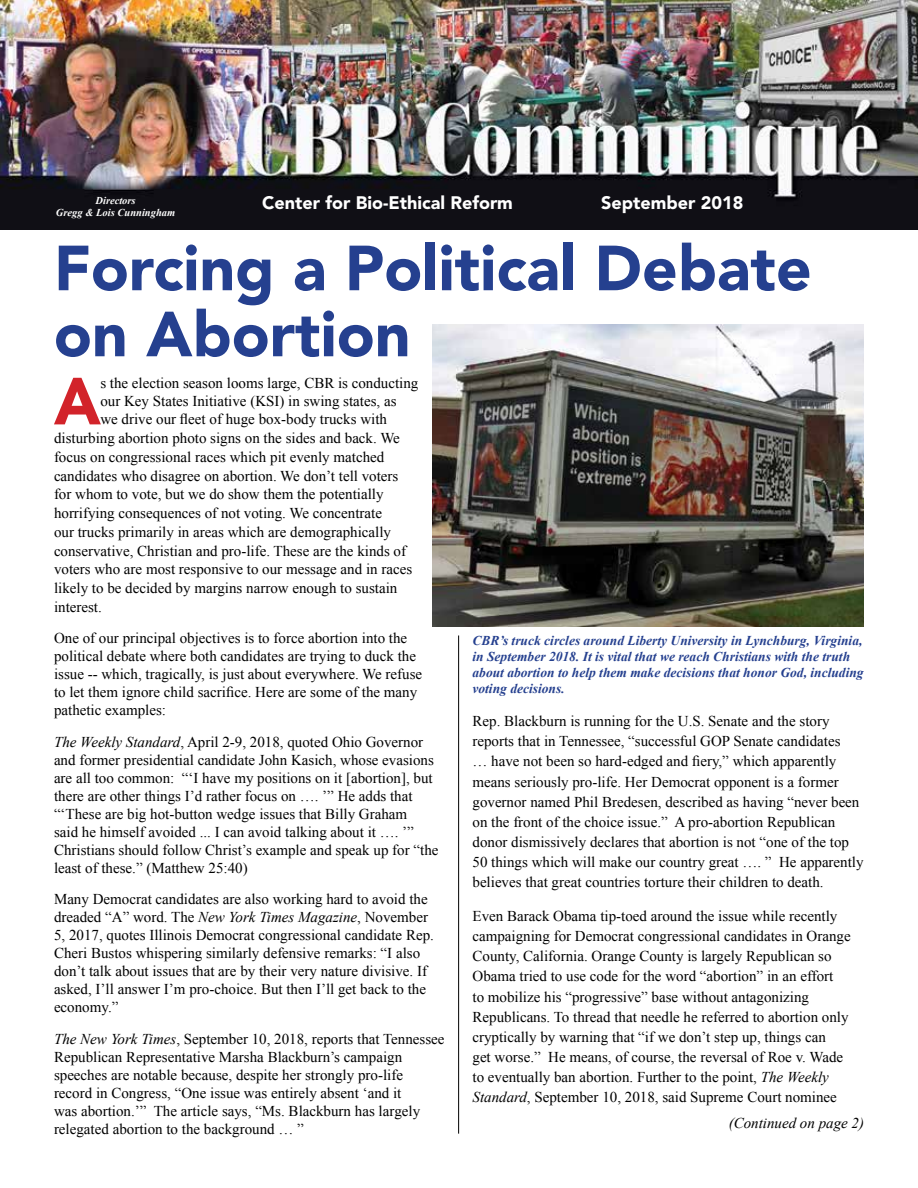
<style>
.page{position:relative;width:918px;height:1188px;background:#fff}
.page>*{position:absolute;margin:0;border:0;box-sizing:border-box;transform-origin:0 0}
.t1{font:900 65.85px "Avenir";color:#d2232a;scale:.96 1}
.t2{font:900 63px/66px "Avenir";color:#25408f}
.t3{font:900 18px "Avenir";color:#fff}
.t4{font:15px/18px "Times New Roman";color:#000}
.t5{font:italic 15px "Times New Roman";color:#000}
.t6{font:italic 700 13.5px/16.2px "Times New Roman";color:#25408f}
.t7{font:italic 700 10.5px "Times New Roman";color:#fff}
.s1{font-style:italic}
</style>
<div class="page">
<hr style="left:458px;top:635px;width:1px;height:499px;background:#000">
<img style="left:0;top:0;width:918px;height:230px">
<img style="left:432px;top:324px;width:432px;height:303px">
<p class="t7" style="left:96px;top:193px;width:42px">Directors</p>
<p class="t3" style="left:262px;top:192px;width:252px">Center for Bio-Ethical Reform</p>
<p class="t3" style="left:601px;top:192px;width:144px">September 2018</p>
<p class="t7" style="left:56px;top:205px;width:121px">Gregg &amp; Lois Cunningham</p>
<h2 class="t2" style="left:54px;top:235px;width:759px">Forcing a Political Debate on Abortion</h2>
<h1 class="t1" style="left:54px;top:362px;width:50px">A</h1>
<p class="t4" style="left:100px;top:374px;width:320px">s the election season looms large, CBR is conducting</p>
<p class="t4" style="left:100px;top:392px;width:298px">our Key States Initiative (KSI) in swing states, as</p>
<p class="t4" style="left:100px;top:410px;width:288px">we drive our fleet of huge box-body trucks with</p>
<p class="t4" style="left:54px;top:429px;width:347px">disturbing abortion photo signs on the sides and back. We</p>
<p class="t4" style="left:54px;top:448px;width:332px">focus on congressional races which pit evenly matched</p>
<p class="t4" style="left:54px;top:466px;width:346px">candidates who disagree on abortion. We don’t tell voters</p>
<p class="t4" style="left:54px;top:485px;width:331px">for whom to vote, but we do show them the potentially</p>
<p class="t4" style="left:54px;top:504px;width:330px">horrifying consequences of not voting. We concentrate</p>
<p class="t4" style="left:54px;top:523px;width:339px">our trucks primarily in areas which are demographically</p>
<p class="t4" style="left:54px;top:541px;width:354px">conservative, Christian and pro-life. These are the kinds of</p>
<p class="t4" style="left:54px;top:560px;width:360px">voters who are most responsive to our message and in races</p>
<p class="t4" style="left:54px;top:579px;width:345px">likely to be decided by margins narrow enough to sustain</p>
<p class="t4" style="left:54px;top:598px;width:49px">interest.</p>
<p class="t4" style="left:54px;top:629px;width:370px">One of our principal objectives is to force abortion into the political debate where both candidates are trying to duck the issue -- which, tragically, is just about everywhere. We refuse to let them ignore child sacrifice. Here are some of the many pathetic examples:</p>
<p class="t4" style="left:54px;top:733px;width:386px"><span class="s1">The Weekly Standard</span>, April 2-9, 2018, quoted Ohio Governor and former presidential candidate John Kasich, whose evasions are all too common: “‘I have my positions on it [abortion], but there are other things I’d rather focus on …. ’” He adds that “‘These are big hot-button wedge issues that Billy Graham<br>said he himself avoided ... I can avoid talking about it …. ’” Christians should follow Christ’s example and speak up for “the least of these.” (Matthew 25:40)</p>
<p class="t4" style="left:54px;top:890px;width:381px">Many Democrat candidates are also working hard to avoid the dreaded “A” word. The <span class="s1">New York Times Magazine</span>, November 5, 2017, quotes Illinois Democrat congressional candidate Rep.<br>Cheri Bustos whispering similarly defensive remarks: “I also don’t talk about issues that are by their very nature divisive. If asked, I’ll answer I’m pro-choice. But then I’ll get back to the economy.”</p>
<p class="t4" style="left:54px;top:1030px;width:392px"><span class="s1">The New York Times</span>, September 10, 2018, reports that Tennessee Republican Representative Marsha Blackburn’s campaign speeches are notable because, despite her strongly pro-life record in Congress, “One issue was entirely absent ‘and it<br>was abortion.’” The article says, “Ms. Blackburn has largely relegated abortion to the background … ”</p>
<p class="t6" style="left:472px;top:632px;width:393px">CBR’s truck circles around Liberty University in Lynchburg, Virginia, in September 2018. It is vital that we reach Christians with the truth about abortion to help them make decisions that honor God, including voting decisions.</p>
<p class="t4" style="left:473px;top:711px;width:393px;line-height:20.1px">Rep. Blackburn is running for the U.S. Senate and the story reports that in Tennessee, “successful GOP Senate candidates<br>… have not been so hard-edged and fiery,” which apparently means seriously pro-life. Her Democrat opponent is a former governor named Phil Bredesen, described as having “never been on the front of the choice issue.” A pro-abortion Republican donor dismissively declares that abortion is not “one of the top 50 things which will make our country great …. ” He apparently believes that great countries torture their children to death.</p>
<p class="t4" style="left:473px;top:906px;width:380px;line-height:20.1px">Even Barack Obama tip-toed around the issue while recently campaigning for Democrat congressional candidates in Orange County, California. Orange County is largely Republican so Obama tried to use code for the word “abortion” in an effort<br>to mobilize his “progressive” base without antagonizing Republicans. To thread that needle he referred to abortion only cryptically by warning that “if we don’t step up, things can<br>get worse.” He means, of course, the reversal of Roe v. Wade to eventually ban abortion. Further to the point, <span class="s1">The Weekly Standard</span>, September 10, 2018, said Supreme Court nominee</p>
<p class="t5" style="left:729px;top:1113px;width:137px">(Continued on page 2)</p>
</div>
